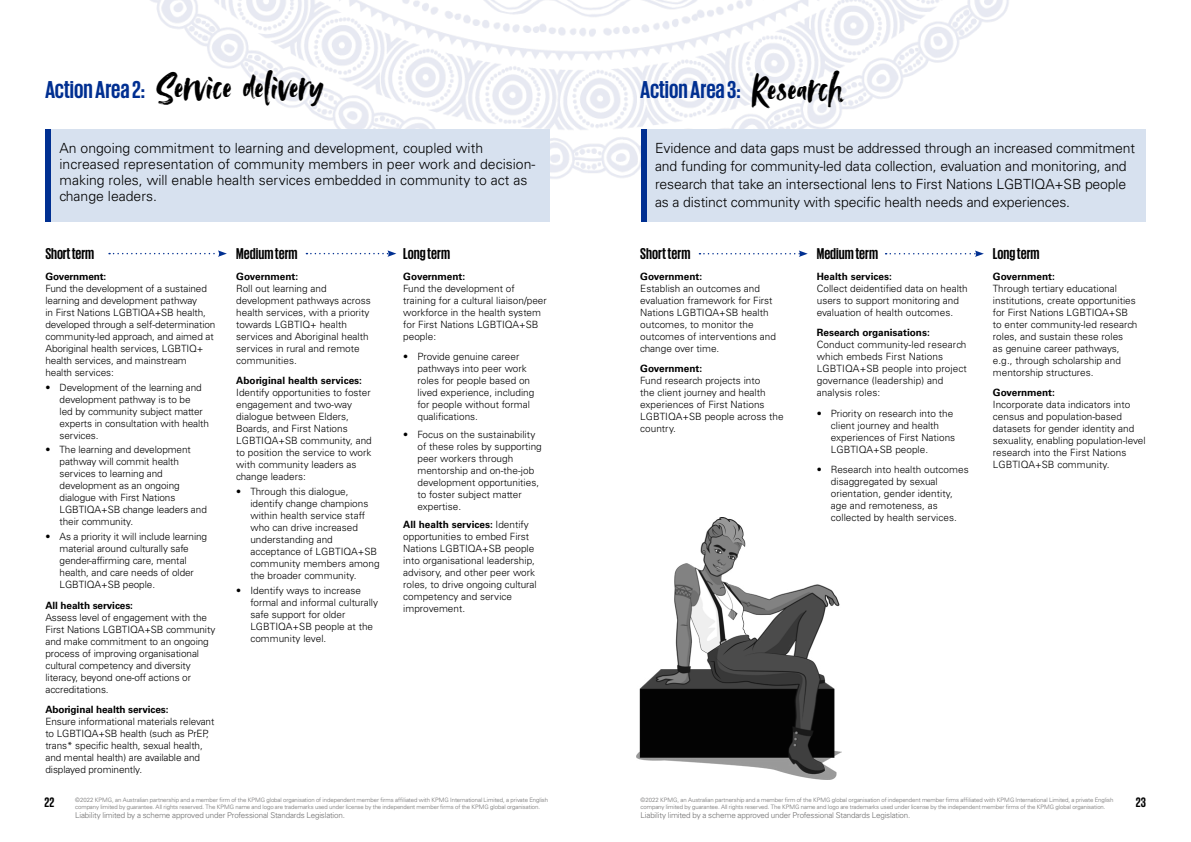
<style>
.page{position:relative;width:1191px;height:842px;background:#fff}
.page>*{position:absolute;margin:0;border:0;box-sizing:border-box;transform-origin:0 0}
.t1{font:40px "Avallon";color:#000}
.t2{font:700 25px "KPMG";letter-spacing:-.005em;color:#002f91}
.t3{font:700 16px "KPMG";color:#000}
.t4{font:300 14px/18px "Univers LT Std";letter-spacing:-.01em;color:#000}
.t5{font:700 14px "KPMG";color:#000}
.t6{font:300 10px/12px "Univers LT Std";color:#000}
.t7{font:700 10px "Univers LT Std";color:#000}
.t8{font:300 8px "Univers LT Std";letter-spacing:-.02em;color:#706f6f}
.t9{font:300 6px/7px "Univers LT Std";letter-spacing:-.01em;color:#706f6f}
.s1{font-family:"KPMG";font-weight:700;font-size:25px;color:#002f91}
.s2{font-weight:700}
.s3{font-family:"Avallon";font-weight:400;font-size:40px;color:#000}
</style>
<div class="page">
<img style="left:150px;top:0;width:996px;height:203px">
<svg style="left:699px;top:250px;width:108px;height:7px"></svg>
<svg style="left:885px;top:250px;width:98px;height:7px"></svg>
<div style="left:641px;top:129px;width:504px;height:93px;background:#d7e1ef"></div>
<div style="left:641px;top:129px;width:6px;height:93px;background:#002f91"></div>
<div style="left:45px;top:129px;width:505px;height:93px;background:#d7e1ef"></div>
<div style="left:45px;top:129px;width:6px;height:93px;background:#002f91"></div>
<svg style="left:306px;top:250px;width:90px;height:7px"></svg>
<svg style="left:109px;top:250px;width:118px;height:7px"></svg>
<img style="left:636px;top:517px;width:205px;height:262px">
<h1 class="t1" style="left:45px;top:60px;width:280px"><span class="s1">Action Area 2:</span> Service delivery</h1>
<h3 class="t4" style="left:60px;top:140px;width:477px;line-height:16px">An ongoing commitment to learning and development, coupled with increased representation of community members in peer work and decision&shy;making roles, will enable health services embedded in community to act as change leaders.</h3>
<h3 class="t3" style="left:45px;top:246px;width:50px">Short term</h3>
<p class="t7" style="left:45px;top:270px;width:62px">Government:</p>
<p class="t6" style="left:45px;top:282px;width:172px">Fund the development of a sustained learning and development pathway<br>in First Nations LGBTIQA+SB health, developed through a self-determination community-led approach, and aimed at Aboriginal health services, LGBTIQ+ health services, and mainstream health services:</p>
<p class="t6" style="left:60px;top:381px;width:151px;text-indent:-14px">• Development of the learning and development pathway is to be<br>led by community subject matter experts in consultation with health services.</p>
<p class="t6" style="left:60px;top:444px;width:149px;text-indent:-14px">• The learning and development pathway will commit health services to learning and development as an ongoing dialogue with First Nations<br>LGBTIQA+SB change leaders and their community.</p>
<p class="t6" style="left:60px;top:531px;width:149px;text-indent:-14px">• As a priority it will include learning material around culturally safe gender-affirming care, mental health, and care needs of older<br>LGBTIQA+SB people.</p>
<p class="t7" style="left:45px;top:599px;width:89px">All health services:</p>
<p class="t6" style="left:45px;top:611px;width:172px">Assess level of engagement with the First Nations LGBTIQA+SB community and make commitment to an ongoing process of improving organisational cultural competency and diversity literacy, beyond one-off actions or accreditations.</p>
<p class="t7" style="left:45px;top:704px;width:125px">Aboriginal health services:</p>
<p class="t6" style="left:45px;top:716px;width:170px">Ensure informational materials relevant to LGBTIQA+SB health (such as PrEP, trans* specific health, sexual health, and mental health) are available and displayed prominently.</p>
<h3 class="t3" style="left:236px;top:246px;width:63px">Medium term</h3>
<p class="t7" style="left:236px;top:270px;width:63px">Government:</p>
<p class="t6" style="left:236px;top:282px;width:136px">Roll out learning and development pathways across health services, with a priority towards LGBTIQ+ health services and Aboriginal health services in rural and remote communities.</p>
<p class="t7" style="left:236px;top:375px;width:127px">Aboriginal health services:</p>
<p class="t6" style="left:236px;top:387px;width:137px">Identify opportunities to foster engagement and two-way dialogue between Elders,<br>Boards, and First Nations<br>LGBTIQA+SB community, and to position the service to work with community leaders as change leaders:</p>
<p class="t6" style="left:250px;top:485px;width:131px;text-indent:-14px">• Through this dialogue, identify change champions within health service staff who can drive increased understanding and acceptance of LGBTIQA+SB community members among the broader community.</p>
<p class="t6" style="left:250px;top:584px;width:129px;text-indent:-14px">• Identify ways to increase formal and informal culturally safe support for older<br>LGBTIQA+SB people at the community level.</p>
<h3 class="t3" style="left:403px;top:246px;width:48px">Long term</h3>
<p class="t7" style="left:403px;top:270px;width:63px">Government:</p>
<p class="t6" style="left:403px;top:282px;width:145px">Fund the development of training for a cultural liaison/peer workforce in the health system for First Nations LGBTIQA+SB people:</p>
<p class="t6" style="left:417px;top:351px;width:118px;text-indent:-14px">• Provide genuine career pathways into peer work roles for people based on lived experience, including for people without formal qualifications.</p>
<p class="t6" style="left:417px;top:428px;width:126px;text-indent:-14px">• Focus on the sustainability of these roles by supporting peer workers through mentorship and on-the-job development opportunities, to foster subject matter expertise.</p>
<p class="t6" style="left:403px;top:518px;width:135px"><span class="s2">All health services:</span> Identify opportunities to embed First<br>Nations LGBTIQA+SB people into organisational leadership, advisory, and other peer work roles, to drive ongoing cultural competency and service improvement.</p>
<h2 class="t2" style="left:640px;top:77px;width:203px">Action Area 3: <span class="s3">Research</span></h2>
<p class="t4" style="left:655px;top:139px;width:481px">Evidence and data gaps must be addressed through an increased commitment and funding for community-led data collection, evaluation and monitoring, and research that take an intersectional lens to First Nations LGBTIQA+SB people as a distinct community with specific health needs and experiences.</p>
<h3 class="t3" style="left:640px;top:246px;width:52px">Short term</h3>
<p class="t7" style="left:640px;top:270px;width:63px">Government:</p>
<p class="t6" style="left:640px;top:282px;width:137px">Establish an outcomes and evaluation framework for First<br>Nations LGBTIQA+SB health outcomes, to monitor the outcomes of interventions and change over time.</p>
<p class="t7" style="left:640px;top:363px;width:63px">Government:</p>
<p class="t6" style="left:640px;top:375px;width:145px">Fund research projects into<br>the client journey and health experiences of First Nations<br>LGBTIQA+SB people across the country.</p>
<h3 class="t3" style="left:816px;top:246px;width:63px">Medium term</h3>
<p class="t7" style="left:816px;top:270px;width:77px">Health services:</p>
<p class="t6" style="left:816px;top:282px;width:152px">Collect deidentified data on health users to support monitoring and evaluation of health outcomes.</p>
<p class="t7" style="left:816px;top:327px;width:115px">Research organisations:</p>
<p class="t6" style="left:816px;top:339px;width:152px">Conduct community-led research which embeds First Nations<br>LGBTIQA+SB people into project governance (leadership) and analysis roles:</p>
<p class="t6" style="left:831px;top:407px;width:126px;text-indent:-14px">• Priority on research into the client journey and health experiences of First Nations<br>LGBTIQA+SB people.</p>
<p class="t6" style="left:831px;top:464px;width:139px;text-indent:-14px">• Research into health outcomes disaggregated by sexual orientation, gender identity, age and remoteness, as collected by health services.</p>
<h3 class="t3" style="left:993px;top:246px;width:48px">Long term</h3>
<p class="t7" style="left:993px;top:270px;width:63px">Government:</p>
<p class="t6" style="left:993px;top:282px;width:146px">Through tertiary educational institutions, create opportunities for First Nations LGBTIQA+SB to enter community-led research roles, and sustain these roles<br>as genuine career pathways, e.g., through scholarship and mentorship structures.</p>
<p class="t7" style="left:993px;top:387px;width:63px">Government:</p>
<p class="t6" style="left:993px;top:399px;width:154px">Incorporate data indicators into census and population-based datasets for gender identity and sexuality, enabling population-level research into the First Nations<br>LGBTIQA+SB community.</p>
<h3 class="t5" style="left:45px;top:795px;width:11px">22</h3>
<h3 class="t5" style="left:1135px;top:795px;width:12px">23</h3>
<p class="t9" style="left:75px;top:796px;width:474px">©2022 KPMG, an Australian partnership and a member firm of the KPMG global organisation of independent member firms affiliated with KPMG International Limited, a private English company limited by guarantee. All rights reserved. The KPMG name and logo are trademarks used under license by the independent member firms of the KPMG global organisation.</p>
<p class="t8" style="left:75px;top:811px;width:271px">Liability limited by a scheme approved under Professional Standards Legislation.</p>
<p class="t9" style="left:640px;top:796px;width:474px">©2022 KPMG, an Australian partnership and a member firm of the KPMG global organisation of independent member firms affiliated with KPMG International Limited, a private English company limited by guarantee. All rights reserved. The KPMG name and logo are trademarks used under license by the independent member firms of the KPMG global organisation.</p>
<p class="t8" style="left:640px;top:811px;width:271px">Liability limited by a scheme approved under Professional Standards Legislation.</p>
</div>
